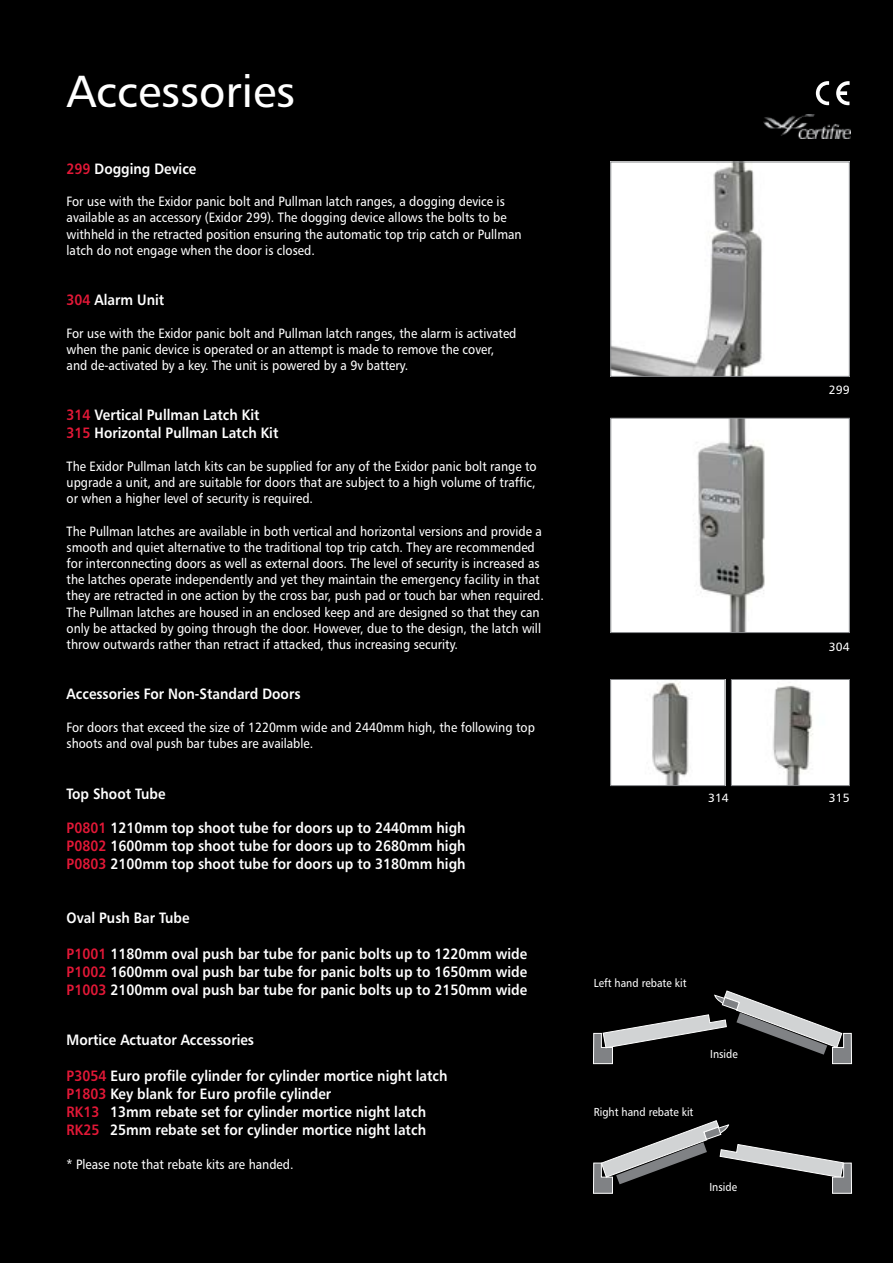
<style>
.page{position:relative;width:893px;height:1263px;background:#000}
.page>*{position:absolute;margin:0;border:0;box-sizing:border-box;transform-origin:0 0}
.t1{font:45px "Humanist 777 BT Roman B";color:#fff}
.t2{font:15px/18px "Humanist 777 BT Bold B";color:#fff;scale:.9 1}
.t3{font:13.5px/16.2px "Humanist 777 BT Roman B";color:#fff;scale:.9 1}
.t4{font:12px "Humanist 777 BT Roman B";color:#fff}
.t5{font:11.55px "Humanist 777 BT Roman B";color:#fff;scale:.9 1}
.s1{color:#e31837}
</style>
<div class="page">
<img style="left:612px;top:164px;width:236px;height:211px">
<div style="left:610px;top:162px;width:240px;height:215px;border:1px solid #808285"></div>
<img style="left:612px;top:420px;width:236px;height:211px">
<div style="left:610px;top:418px;width:240px;height:215px;border:1px solid #808285"></div>
<img style="left:733px;top:681px;width:115px;height:103px">
<div style="left:731px;top:679px;width:119px;height:107px;border:1px solid #808285"></div>
<img style="left:612px;top:681px;width:111px;height:103px">
<div style="left:610px;top:679px;width:115px;height:107px;border:1px solid #808285"></div>
<svg style="left:816px;top:81px;width:34px;height:24px"></svg>
<svg style="left:593px;top:990px;width:259px;height:74px"></svg>
<svg style="left:593px;top:1120px;width:259px;height:74px"></svg>
<img style="left:763px;top:114px;width:88px;height:25px">
<h1 class="t1" style="left:67px;top:63px;width:230px">Accessories</h1>
<p class="t2" style="left:67px;top:159px;width:146px"><span class="s1">299</span> Dogging Device</p>
<p class="t3" style="left:67px;top:193px;width:507px">For use with the Exidor panic bolt and Pullman latch ranges, a dogging device is available as an accessory (Exidor 299). The dogging device allows the bolts to be withheld in the retracted position ensuring the automatic top trip catch or Pullman latch do not engage when the door is closed.</p>
<p class="t2" style="left:67px;top:291px;width:110px"><span class="s1">304</span> Alarm Unit</p>
<p class="t3" style="left:67px;top:325px;width:501px">For use with the Exidor panic bolt and Pullman latch ranges, the alarm is activated when the panic device is operated or an attempt is made to remove the cover, and de-activated by a key. The unit is powered by a 9v battery.</p>
<p class="t2" style="left:67px;top:406px;width:237px"><span class="s1">314</span> Vertical Pullman Latch Kit<br><span class="s1">315</span> Horizontal Pullman Latch Kit</p>
<p class="t3" style="left:67px;top:458px;width:524px;text-align:justify">The Exidor Pullman latch kits can be supplied for any of the Exidor panic bolt range to upgrade a unit, and are suitable for doors that are subject to a high volume of traffic, or when a higher level of security is required.</p>
<p class="t3" style="left:67px;top:523px;width:532px">The Pullman latches are available in both vertical and horizontal versions and provide a smooth and quiet alternative to the traditional top trip catch. They are recommended for interconnecting doors as well as external doors. The level of security is increased as the latches operate independently and yet they maintain the emergency facility in that they are retracted in one action by the cross bar, push pad or touch bar when required.<br>The Pullman latches are housed in an enclosed keep and are designed so that they can only be attacked by going through the door. However, due to the design, the latch will throw outwards rather than retract if attacked, thus increasing security.</p>
<p class="t2" style="left:67px;top:685px;width:261px">Accessories For Non-Standard Doors</p>
<p class="t3" style="left:67px;top:719px;width:522px">For doors that exceed the size of 1220mm wide and 2440mm high, the following top shoots and oval push bar tubes are available.</p>
<p class="t2" style="left:67px;top:784px;width:111px">Top Shoot Tube</p>
<p class="t2" style="left:67px;top:818px;width:445px;text-align:justify"><span class="s1">P0801</span> 1210mm top shoot tube for doors up to 2440mm high <span class="s1">P0802</span> 1600mm top shoot tube for doors up to 2680mm high <span class="s1">P0803</span> 2100mm top shoot tube for doors up to 3180mm high</p>
<p class="t2" style="left:67px;top:908px;width:138px">Oval Push Bar Tube</p>
<p class="t2" style="left:67px;top:944px;width:513px;text-align:justify"><span class="s1">P1001</span> 1180mm oval push bar tube for panic bolts up to 1220mm wide <span class="s1">P1002</span> 1600mm oval push bar tube for panic bolts up to 1650mm wide <span class="s1">P1003</span> 2100mm oval push bar tube for panic bolts up to 2150mm wide</p>
<p class="t2" style="left:67px;top:1030px;width:210px">Mortice Actuator Accessories</p>
<p class="t2" style="left:67px;top:1066px;width:425px"><span class="s1">P3054</span> Euro profile cylinder for cylinder mortice night latch <span class="s1">P1803</span> Key blank for Euro profile cylinder<br><span class="s1">RK13</span> 13mm rebate set for cylinder mortice night latch <span class="s1">RK25</span> 25mm rebate set for cylinder mortice night latch</p>
<p class="t3" style="left:67px;top:1156px;width:254px">* Please note that rebate kits are handed.</p>
<p class="t4" style="left:829px;top:383px;width:22px">299</p>
<p class="t4" style="left:829px;top:639px;width:22px">304</p>
<p class="t4" style="left:708px;top:790px;width:22px">314</p>
<p class="t4" style="left:829px;top:790px;width:22px">315</p>
<p class="t5" style="left:594px;top:975px;width:104px">Left hand rebate kit</p>
<p class="t5" style="left:710px;top:1047px;width:32px">Inside</p>
<p class="t5" style="left:594px;top:1105px;width:112px">Right hand rebate kit</p>
<p class="t5" style="left:709px;top:1180px;width:32px">Inside</p>
</div>
